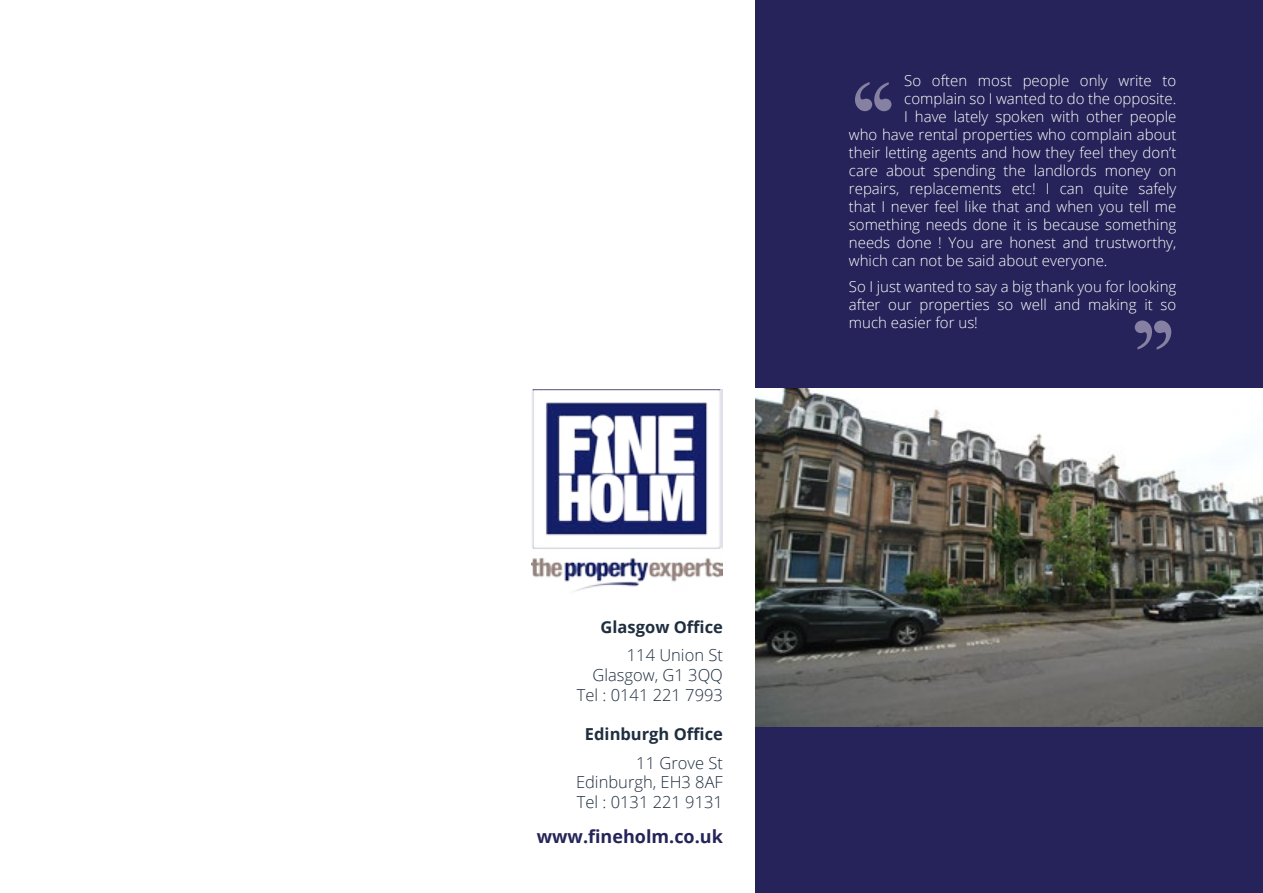
<style>
.page{position:relative;width:1263px;height:893px;background:#fff}
.page>*{position:absolute;margin:0;border:0;box-sizing:border-box;transform-origin:0 0}
.t1{font:700 18px "Open Sans";color:#252458}
.t2{font:300 16.5px/19.8px "Open Sans";color:#1f2e3f;text-align:right}
.t3{font:700 16.5px "Open Sans";color:#1f2e3f}
.t4{font:300 15px/18px "Open Sans";color:#fff;text-align:justify}
</style>
<div class="page">
<div style="left:756px;top:0;width:507px;height:893px;background:#252359"></div>
<img style="left:756px;top:388px;width:507px;height:338px">
<svg style="left:855px;top:82px;width:36px;height:29px"></svg>
<svg style="left:1135px;top:320px;width:36px;height:30px"></svg>
<img style="left:532px;top:389px;width:191px;height:202px">
<p class="t3" style="left:601px;top:615px;width:124px">Glasgow Office</p>
<p class="t2" style="left:577px;top:645px;width:148px">114 Union St<br>Glasgow, G1 3QQ<br>Tel : 0141 221 7993</p>
<p class="t3" style="left:585px;top:723px;width:139px">Edinburgh Office</p>
<p class="t2" style="left:576px;top:752px;width:148px;text-align:justify;text-indent:60px">11 Grove St Edinburgh, EH3 8AF Tel : 0131 221 9131</p>
<p class="t1" style="left:537px;top:823px;width:188px">www.fineholm.co.uk</p>
<p class="t4" style="left:904px;top:71px;width:274px">So often most people only write to</p>
<p class="t4" style="left:904px;top:89px;width:274px">complain so I wanted to do the opposite.</p>
<p class="t4" style="left:904px;top:107px;width:274px">I have lately spoken with other people</p>
<p class="t4" style="left:849px;top:125px;width:329px">who have rental properties who complain about</p>
<p class="t4" style="left:849px;top:143px;width:329px">their letting agents and how they feel they don’t</p>
<p class="t4" style="left:849px;top:161px;width:329px">care about spending the landlords money on</p>
<p class="t4" style="left:849px;top:179px;width:329px">repairs, replacements etc! I can quite safely</p>
<p class="t4" style="left:849px;top:197px;width:329px">that I never feel like that and when you tell me</p>
<p class="t4" style="left:849px;top:215px;width:329px">something needs done it is because something</p>
<p class="t4" style="left:849px;top:233px;width:329px">needs done ! You are honest and trustworthy,</p>
<p class="t4" style="left:849px;top:251px;width:260px">which can not be said about everyone.</p>
<p class="t4" style="left:849px;top:277px;width:329px">So I just wanted to say a big thank you for looking after our properties so well and making it so much easier for us!</p>
</div>
